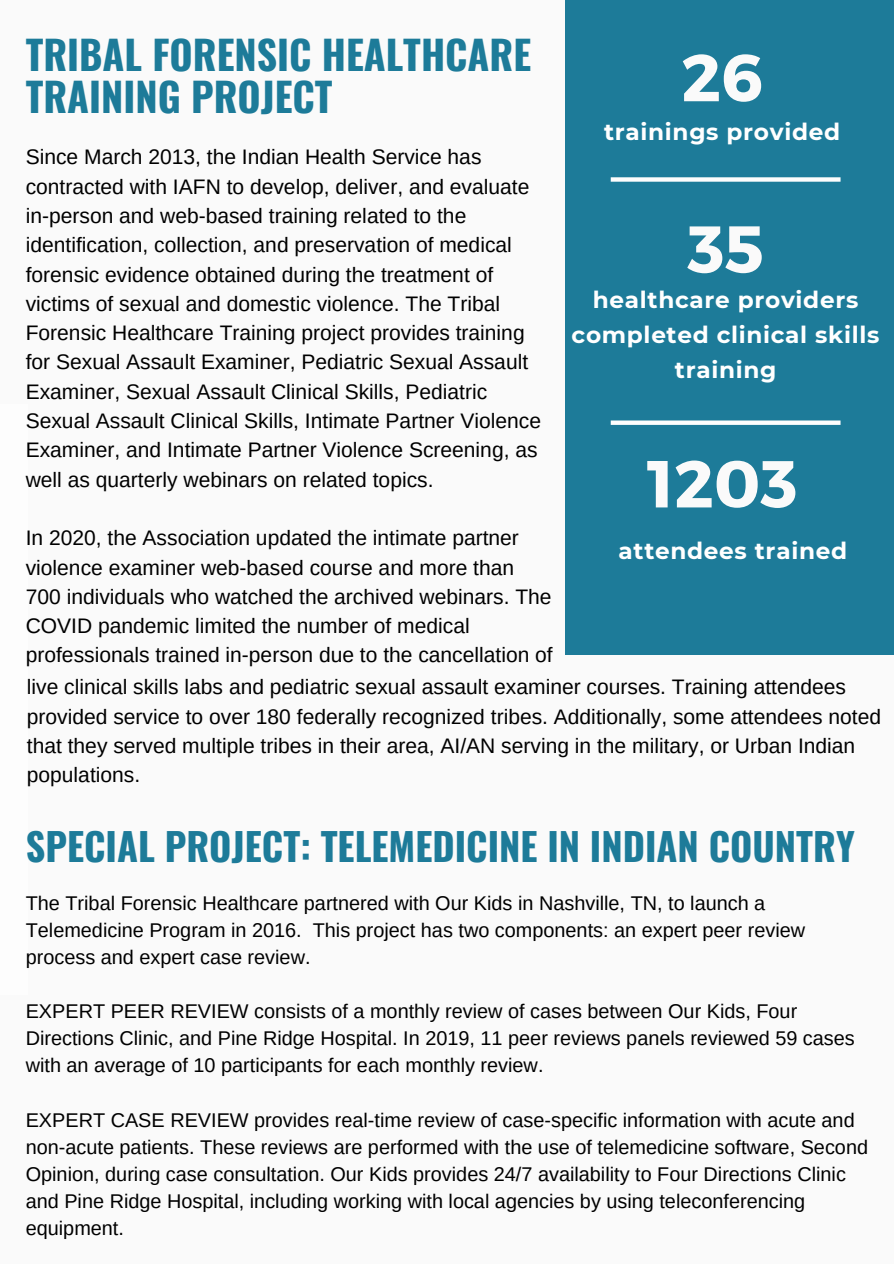
<style>
.page{position:relative;width:894px;height:1264px;background:#fff}
.page>*{position:absolute;margin:0;border:0;box-sizing:border-box;transform-origin:0 0}
.t1{font:700 66.3px "Montserrat";color:#fafafa}
.t2{font:700 39.75px/41.7px "Oswald";color:#1d7b99}
.t3{font:700 38.1px "Oswald";color:#1d7b99}
.t4{font:700 23.25px/35px "Montserrat";letter-spacing:.03em;color:#fff;text-align:center}
.t5{font:21px/29.2px "Arimo";color:#000}
.t6{font:19.8px/27px "Arimo";color:#000}
</style>
<div class="page">
<div style="left:0;top:0;width:893px;height:1263px;background:#1d7b99"></div>
<div style="left:556px;top:654px;width:337px;height:609px;background:#fafafa"></div>
<div style="left:0;top:0;width:564px;height:1263px;background:#fafafa"></div>
<svg style="left:610px;top:177px;width:230px;height:5px"></svg>
<svg style="left:610px;top:420px;width:230px;height:5px"></svg>
<p class="t2" style="left:26px;top:32px;width:507px">TRIBAL FORENSIC HEALTHCARE<br>TRAINING PROJECT</p>
<p class="t5" style="left:26px;top:142px;width:516px">Since March 2013, the Indian Health Service has contracted with IAFN to develop, deliver, and evaluate in-person and web-based training related to the identification, collection, and preservation of medical forensic evidence obtained during the treatment of victims of sexual and domestic violence. The Tribal Forensic Healthcare Training project provides training for Sexual Assault Examiner, Pediatric Sexual Assault Examiner, Sexual Assault Clinical Skills, Pediatric Sexual Assault Clinical Skills, Intimate Partner Violence Examiner, and Intimate Partner Violence Screening, as well as quarterly webinars on related topics.</p>
<p class="t5" style="left:26px;top:523px;width:528px">In 2020, the Association updated the intimate partner violence examiner web-based course and more than 700 individuals who watched the archived webinars. The COVID pandemic limited the number of medical professionals trained in-person due to the cancellation of</p>
<p class="t1" style="left:681px;top:35px;width:83px">26</p>
<p class="t4" style="left:604px;top:114px;width:237px">trainings provided</p>
<p class="t1" style="left:687px;top:206px;width:78px">35</p>
<p class="t4" style="left:571px;top:282px;width:309px">healthcare providers completed clinical skills training</p>
<p class="t1" style="left:646px;top:441px;width:152px">1203</p>
<p class="t4" style="left:618px;top:533px;width:230px">attendees trained</p>
<p class="t5" style="left:27px;top:672px;width:855px">live clinical skills labs and pediatric sexual assault examiner courses. Training attendees provided service to over 180 federally recognized tribes. Additionally, some attendees noted that they served multiple tribes in their area, AI/AN serving in the military, or Urban Indian populations.</p>
<p class="t3" style="left:26px;top:816px;width:830px">SPECIAL PROJECT: TELEMEDICINE IN INDIAN COUNTRY</p>
<p class="t6" style="left:26px;top:889px;width:780px">The Tribal Forensic Healthcare partnered with Our Kids in Nashville, TN, to launch a<br>Telemedicine Program in 2016. This project has two components: an expert peer review process and expert case review.</p>
<p class="t6" style="left:26px;top:998px;width:830px">EXPERT PEER REVIEW consists of a monthly review of cases between Our Kids, Four<br>Directions Clinic, and Pine Ridge Hospital. In 2019, 11 peer reviews panels reviewed 59 cases with an average of 10 participants for each monthly review.</p>
<p class="t6" style="left:26px;top:1106px;width:843px">EXPERT CASE REVIEW provides real-time review of case-specific information with acute and non-acute patients. These reviews are performed with the use of telemedicine software, Second Opinion, during case consultation. Our Kids provides 24/7 availability to Four Directions Clinic and Pine Ridge Hospital, including working with local agencies by using teleconferencing equipment.</p>
</div>
